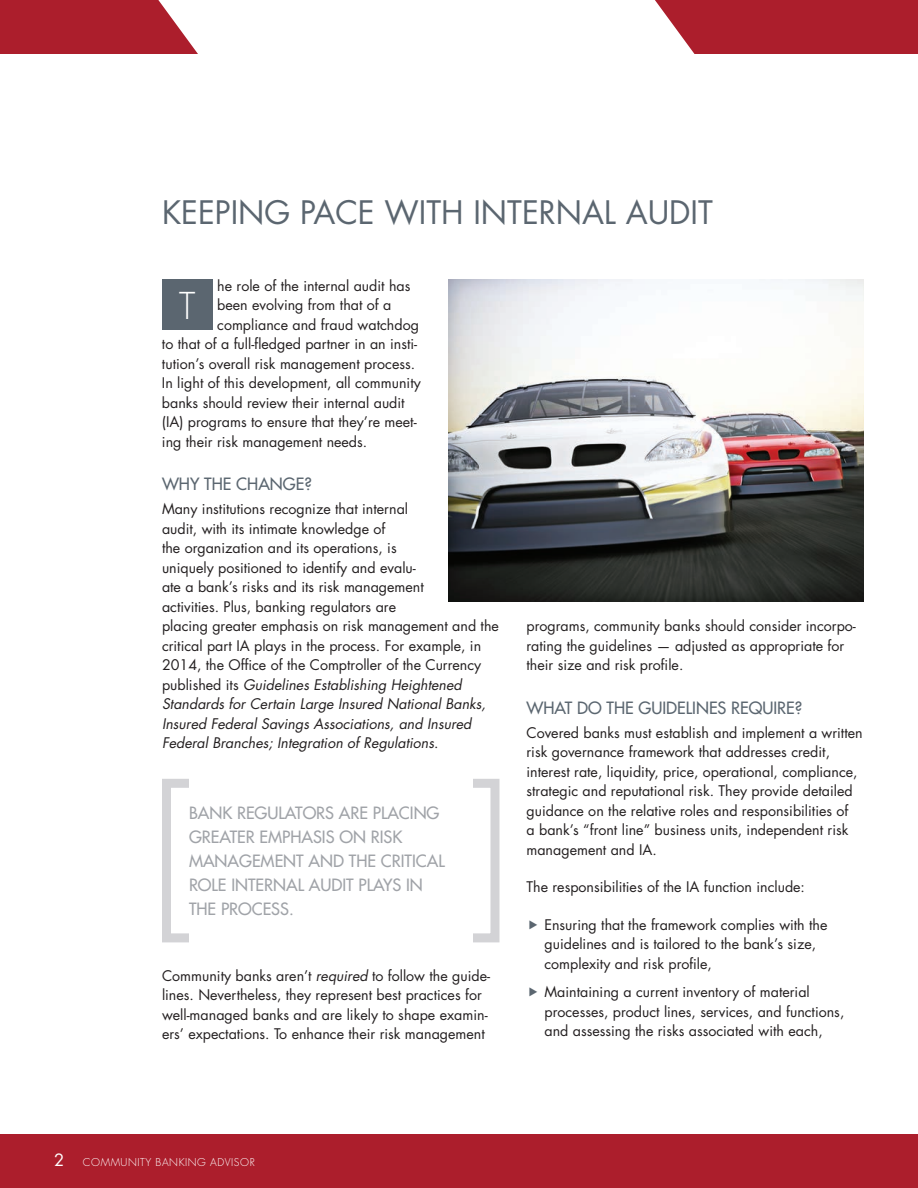
<style>
.page{position:relative;width:918px;height:1188px;background:#fff}
.page>*{position:absolute;margin:0;border:0;box-sizing:border-box;transform-origin:0 0}
.t1{font:300 36px "Futura Std";color:#fff}
.t2{font:31.5px "Futura Std";color:#5b6670}
.t3{font:500 16.5px/24px "Futura Std";color:#a0a3a8}
.t4{font:500 16.5px "Futura Std";color:#5b6670}
.t5{font:16.5px "Futura Std";color:#fff}
.t6{font:14.25px/19.5px "Futura Std";color:#231f20}
.t7{font:300 10.5px "Futura Std";letter-spacing:.05em;color:#fff}
.s1{font-style:italic}
</style>
<div class="page">
<svg style="left:0;top:0;width:198px;height:54px;background:#b43340"></svg>
<svg style="left:655px;top:0;width:263px;height:54px;background:#b22e3b"></svg>
<div style="left:0;top:1134px;width:918px;height:54px;background:#ac1e2c"></div>
<div style="left:162px;top:279px;width:51px;height:51px;background:#5b6670"></div>
<img style="left:449px;top:279px;width:415px;height:323px">
<div style="left:162px;top:779px;width:338px;height:163px;background:#fff;border:9px solid #d3d3d6"></div>
<div style="left:189px;top:773px;width:283px;height:175px;background:#fff"></div>
<h2 class="t2" style="left:162px;top:192px;width:552px">KEEPING PACE WITH INTERNAL AUDIT</h2>
<p class="t6" style="left:217px;top:276px;width:195px">he role of the internal audit has</p>
<p class="t6" style="left:217px;top:295px;width:176px">been evolving from that of a</p>
<p class="t6" style="left:217px;top:315px;width:203px">compliance and fraud watchdog</p>
<p class="t6" style="left:162px;top:334px;width:257px">to that of a full-fledged partner in an insti-</p>
<p class="t6" style="left:162px;top:354px;width:255px">tution’s overall risk management process.</p>
<p class="t6" style="left:162px;top:373px;width:260px">In light of this development, all community</p>
<p class="t6" style="left:162px;top:393px;width:244px">banks should review their internal audit</p>
<p class="t6" style="left:162px;top:412px;width:256px">(IA) programs to ensure that they’re meet-</p>
<p class="t6" style="left:162px;top:432px;width:207px">ing their risk management needs.</p>
<p class="t4" style="left:162px;top:474px;width:151px">WHY THE CHANGE?</p>
<p class="t6" style="left:162px;top:499px;width:338px">Many institutions recognize that internal<br>audit, with its intimate knowledge of<br>the organization and its operations, is<br>uniquely positioned to identify and evalu-<br>ate a bank’s risks and its risk management<br>activities. Plus, banking regulators are<br>placing greater emphasis on risk management and the critical part IA plays in the process. For example, in 2014, the Office of the Comptroller of the Currency published its <span class="s1">Guidelines Establishing Heightened Standards for Certain Large Insured National Banks, Insured Federal Savings Associations, and Insured Federal Branches; Integration of Regulations</span>.</p>
<h1 class="t1" style="left:179px;top:284px;width:18px">T</h1>
<p class="t3" style="left:189px;top:801px;width:257px">BANK REGULATORS ARE PLACING<br>GREATER EMPHASIS ON RISK<br>MANAGEMENT AND THE CRITICAL<br>ROLE INTERNAL AUDIT PLAYS IN<br>THE PROCESS.</p>
<p class="t6" style="left:162px;top:966px;width:330px">Community banks aren’t <span class="s1">required</span> to follow the guide&shy;lines. Nevertheless, they represent best practices for well-managed banks and are likely to shape examin&shy;ers’ expectations. To enhance their risk management</p>
<p class="t6" style="left:527px;top:616px;width:331px">programs, community banks should consider incorpo&shy;rating the guidelines — adjusted as appropriate for their size and risk profile.</p>
<p class="t4" style="left:526px;top:697px;width:277px">WHAT DO THE GUIDELINES REQUIRE?</p>
<p class="t6" style="left:526px;top:723px;width:338px">Covered banks must establish and implement a written risk governance framework that addresses credit, interest rate, liquidity, price, operational, compliance, strategic and reputational risk. They provide detailed guidance on the relative roles and responsibilities of<br>a bank’s “front line” business units, independent risk management and IA.</p>
<p class="t6" style="left:526px;top:877px;width:280px">The responsibilities of the IA function include:</p>
<p class="t6" style="left:544px;top:915px;width:285px">Ensuring that the framework complies with the guidelines and is tailored to the bank’s size, complexity and risk profile,</p>
<p class="t6" style="left:544px;top:982px;width:301px">Maintaining a current inventory of material processes, product lines, services, and functions, and assessing the risks associated with each,</p>
<p class="t5" style="left:54px;top:1149px;width:12px">2</p>
<p class="t7" style="left:83px;top:1155px;width:173px">COMMUNITY BANKING ADVISOR</p>
</div>
